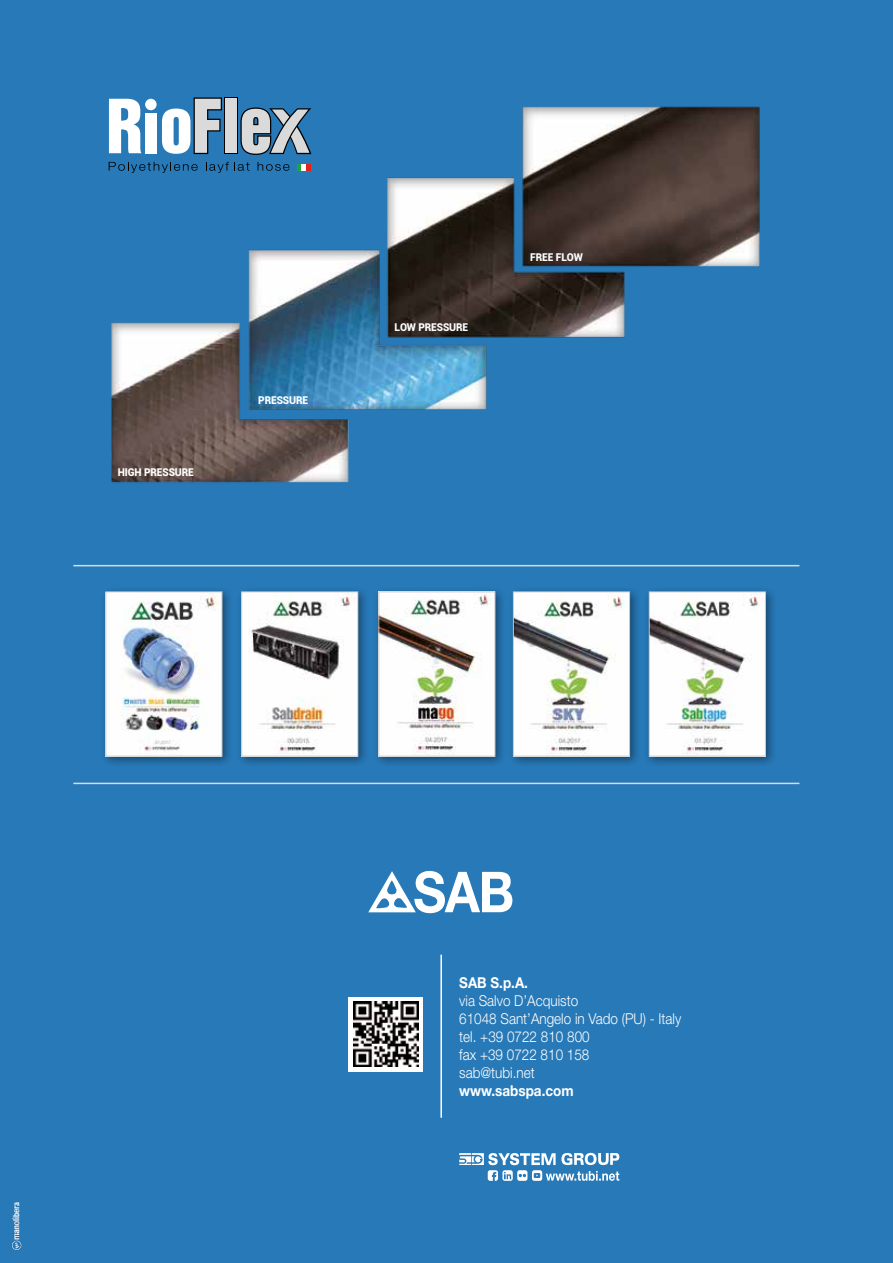
<style>
.page{position:relative;width:893px;height:1263px;background:#2779b8}
.page>*{position:absolute;margin:0;border:0;box-sizing:border-box;transform-origin:0 0}
.t1{font:300 15px/18px "Helvetica Neue LT Std";color:#fff;scale:.9 1}
.t2{font:700 15px "Helvetica Neue LT Std";color:#fff;scale:.9 1}
.t3{font:900 10.8px "Roboto";letter-spacing:-.01em;color:#fff;scale:.95 1}
</style>
<div class="page">
<div style="left:373px;top:586px;width:134px;height:182px;background:#000;opacity:.4"></div>
<img style="left:380px;top:593px;width:113px;height:161px">
<div style="left:378px;top:591px;width:117px;height:165px;border:1px solid #c6c6c6"></div>
<div style="left:100px;top:586px;width:134px;height:182px;background:#000;opacity:.4"></div>
<img style="left:107px;top:593px;width:113px;height:161px">
<div style="left:105px;top:591px;width:117px;height:165px;border:1px solid #c6c6c6"></div>
<div style="left:236px;top:586px;width:133px;height:182px;background:#000;opacity:.4"></div>
<img style="left:243px;top:593px;width:113px;height:161px">
<div style="left:241px;top:591px;width:117px;height:165px;border:1px solid #c6c6c6"></div>
<div style="left:644px;top:586px;width:133px;height:182px;background:#000;opacity:.4"></div>
<img style="left:651px;top:593px;width:113px;height:161px">
<div style="left:649px;top:591px;width:117px;height:165px;border:1px solid #c6c6c6"></div>
<div style="left:508px;top:586px;width:133px;height:182px;background:#000;opacity:.4"></div>
<img style="left:515px;top:593px;width:113px;height:161px">
<div style="left:513px;top:591px;width:117px;height:165px;border:1px solid #c6c6c6"></div>
<hr style="left:73px;top:783px;width:726px;height:1px;background:#dadada">
<hr style="left:73px;top:565px;width:726px;height:1px;background:#dadada">
<hr style="left:440px;top:955px;width:2px;height:163px;background:#fff">
<img style="left:11px;top:1202px;width:11px;height:49px">
<svg style="left:368px;top:871px;width:144px;height:42px"></svg>
<svg style="left:349px;top:997px;width:74px;height:74px"></svg>
<svg style="left:459px;top:1153px;width:160px;height:28px"></svg>
<img style="left:354px;top:1002px;width:64px;height:64px">
<img style="left:108px;top:98px;width:652px;height:385px">
<svg style="left:297px;top:164px;width:14px;height:7px"></svg>
<div style="left:224px;top:97px;width:14px;height:57px;background:#dadada"></div>
<svg style="left:109px;top:99px;width:32px;height:54px;background:#d5e5f1"></svg>
<div style="left:145px;top:99px;width:12px;height:11px;background:#fff;border-radius:50%"></div>
<div style="left:145px;top:113px;width:12px;height:40px;background:#fff"></div>
<svg style="left:109px;top:162px;width:89px;height:11px"></svg>
<svg style="left:206px;top:162px;width:44px;height:11px"></svg>
<svg style="left:258px;top:162px;width:32px;height:9px"></svg>
<svg style="left:162px;top:97px;width:60px;height:57px"></svg>
<svg style="left:240px;top:107px;width:71px;height:48px"></svg>
<p class="t3" style="left:118px;top:465px;width:82px">HIGH PRESSURE</p>
<p class="t3" style="left:258px;top:392px;width:54px">PRESSURE</p>
<p class="t3" style="left:395px;top:320px;width:79px">LOW PRESSURE</p>
<p class="t3" style="left:530px;top:250px;width:57px">FREE FLOW</p>
<p class="t2" style="left:459px;top:973px;width:78px">SAB S.p.A.</p>
<p class="t1" style="left:459px;top:991px;width:248px">via Salvo D’Acquisto<br>61048 Sant’Angelo in Vado (PU) - Italy tel. +39 0722 810 800<br>fax +39 0722 810 158<br>sab@tubi.net</p>
<p class="t2" style="left:459px;top:1081px;width:129px">www.sabspa.com</p>
</div>
